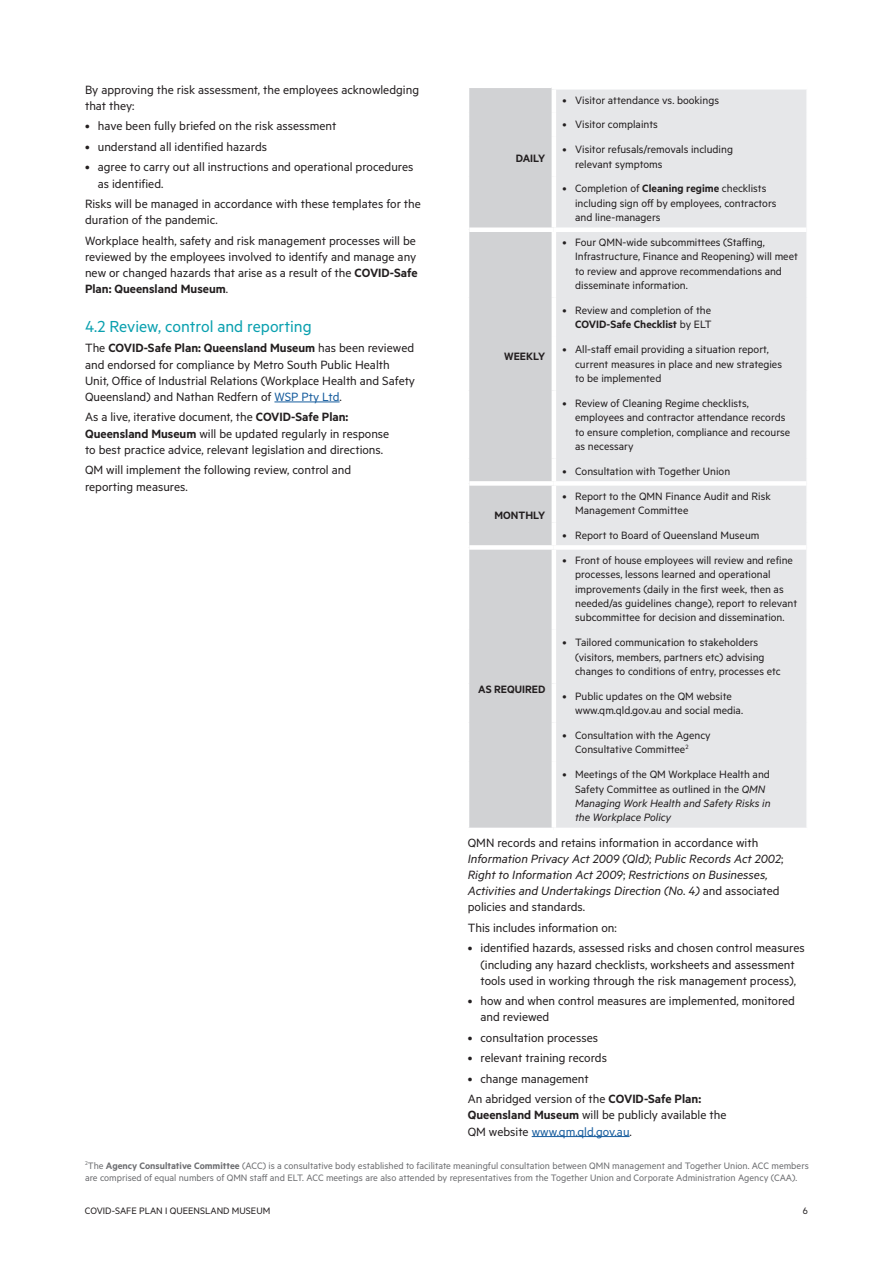
<style>
.page{position:relative;width:893px;height:1263px;background:#fff}
.page>*{position:absolute;margin:0;border:0;box-sizing:border-box;transform-origin:0 0}
.HEADER_2{font:18px "Metric";color:#0aa0af}
.BODY_TEXT{font:13.5px/16.2px "Metric";color:#231f20}
.BODY_TEXT-2{font:italic 13.5px/16.2px "Metric";color:#231f20}
.BODY_TEXT-3{font:12px/14.4px "Metric";color:#231f20}
.BODY_TEXT-4{font:600 12px "Metric";color:#231f20}
.BODY_TEXT-5{font:10.5px/12.6px "Metric";color:#6c6d70}
.t1{font:10.5px "Metric";color:#231f20}
.s1{font-weight:600}
.s2{color:#175d9e}
.s3{font-style:italic}
.s4{font-style:normal}
</style>
<div class="page">
<hr style="left:274px;top:402px;width:66px;height:1px;background:#175d9e">
<hr style="left:532px;top:1136px;width:98px;height:1px;background:#175d9e">
<div style="left:469px;top:88px;width:83px;height:740px;background:#d1d2d4"></div>
<div style="left:556px;top:90px;width:250px;height:738px;background:#e6e7e9"></div>
<div style="left:469px;top:227px;width:85px;height:5px;background:#fff"></div>
<div style="left:469px;top:481px;width:85px;height:5px;background:#fff"></div>
<div style="left:469px;top:545px;width:85px;height:5px;background:#fff"></div>
<div style="left:554px;top:545px;width:252px;height:5px;background:#fff"></div>
<div style="left:554px;top:227px;width:252px;height:5px;background:#fff"></div>
<div style="left:554px;top:481px;width:252px;height:5px;background:#fff"></div>
<p class="BODY_TEXT" style="left:85px;top:81px;width:336px">By approving the risk assessment, the employees acknowledging that they:</p>
<p class="BODY_TEXT" style="left:85px;top:118px;width:253px">• have been fully briefed on the risk assessment</p>
<p class="BODY_TEXT" style="left:85px;top:138px;width:184px">• understand all identified hazards</p>
<p class="BODY_TEXT" style="left:98px;top:159px;width:317px;text-indent:-13px">• agree to carry out all instructions and operational procedures as identified.</p>
<p class="BODY_TEXT" style="left:85px;top:195px;width:337px">Risks will be managed in accordance with these templates for the duration of the pandemic.</p>
<p class="BODY_TEXT" style="left:85px;top:232px;width:334px">Workplace health, safety and risk management processes will be reviewed by the employees involved to identify and manage any new or changed hazards that arise as a result of the <span class="s1">COVID-Safe Plan: Queensland Museum</span>.</p>
<p class="HEADER_2" style="left:85px;top:316px;width:228px">4.2 Review, control and reporting</p>
<p class="BODY_TEXT" style="left:85px;top:340px;width:332px">The <span class="s1">COVID-Safe Plan: Queensland Museum</span> has been reviewed and endorsed for compliance by Metro South Public Health Unit, Office of Industrial Relations (Workplace Health and Safety Queensland) and Nathan Redfern of <span class="s2">WSP Pty Ltd</span>.</p>
<p class="BODY_TEXT" style="left:85px;top:409px;width:306px">As a live, iterative document, the <span class="s1">COVID-Safe Plan:<br>Queensland Museum</span> will be updated regularly in response to best practice advice, relevant legislation and directions.</p>
<p class="BODY_TEXT" style="left:85px;top:461px;width:268px">QM will implement the following review, control and reporting measures.</p>
<p class="BODY_TEXT-4" style="left:516px;top:152px;width:31px">DAILY</p>
<p class="BODY_TEXT-4" style="left:504px;top:350px;width:43px">WEEKLY</p>
<p class="BODY_TEXT-4" style="left:494px;top:508px;width:52px">MONTHLY</p>
<p class="BODY_TEXT-3" style="left:562px;top:92px;width:158px">• Visitor attendance vs. bookings</p>
<p class="BODY_TEXT-3" style="left:562px;top:117px;width:97px">• Visitor complaints</p>
<p class="BODY_TEXT-3" style="left:575px;top:142px;width:159px;text-indent:-13px">• Visitor refusals/removals including relevant symptoms</p>
<p class="BODY_TEXT-3" style="left:575px;top:181px;width:203px;text-indent:-13px">• Completion of <span class="s1">Cleaning regime</span> checklists including sign off by employees, contractors and line-managers</p>
<p class="BODY_TEXT-3" style="left:575px;top:235px;width:224px;text-indent:-13px">• Four QMN-wide subcommittees (Staffing, Infrastructure, Finance and Reopening) will meet to review and approve recommendations and disseminate information.</p>
<p class="BODY_TEXT-3" style="left:562px;top:303px;width:151px;text-align:right">• Review and completion of the<br><span class="s1">COVID‑Safe Checklist</span> by ELT</p>
<p class="BODY_TEXT-3" style="left:575px;top:342px;width:208px;text-indent:-13px">• All-staff email providing a situation report, current measures in place and new strategies to be implemented</p>
<p class="BODY_TEXT-3" style="left:575px;top:395px;width:217px;text-indent:-13px">• Review of Cleaning Regime checklists, employees and contractor attendance records to ensure completion, compliance and recourse as necessary</p>
<p class="BODY_TEXT-3" style="left:562px;top:463px;width:169px">• Consultation with Together Union</p>
<p class="BODY_TEXT-3" style="left:575px;top:488px;width:197px;text-indent:-13px">• Report to the QMN Finance Audit and Risk<br>Management Committee</p>
<p class="BODY_TEXT-3" style="left:562px;top:528px;width:199px">• Report to Board of Queensland Museum</p>
<p class="BODY_TEXT-3" style="left:575px;top:552px;width:224px;text-indent:-13px">• Front of house employees will review and refine processes, lessons learned and operational improvements (daily in the first week, then as needed/as guidelines change), report to relevant subcommittee for decision and dissemination.</p>
<p class="BODY_TEXT-3" style="left:575px;top:635px;width:207px;text-indent:-13px">• Tailored communication to stakeholders (visitors, members, partners etc) advising changes to conditions of entry, processes etc</p>
<p class="BODY_TEXT-3" style="left:575px;top:688px;width:169px;text-indent:-13px">• Public updates on the QM website www.qm.qld.gov.au and social media.</p>
<p class="BODY_TEXT-3" style="left:575px;top:728px;width:137px;text-indent:-13px">• Consultation with the Agency<br>Consultative Committee<sup>2</sup></p>
<p class="BODY_TEXT-3" style="left:575px;top:767px;width:197px;text-indent:-13px">• Meetings of the QM Workplace Health and Safety Committee as outlined in the <span class="s3">QMN Managing Work Health and Safety Risks in the Workplace Policy</span></p>
<p class="BODY_TEXT-2" style="left:468px;top:834px;width:317px"><span class="s4">QMN records and retains information in accordance with </span>Information Privacy Act 2009 (Qld)<span class="s4">;</span> Public Records Act 2002<span class="s4">; </span>Right to Information Act 2009<span class="s4">;</span> Restrictions on Businesses, Activities and Undertakings Direction (No. 4) <span class="s4">and associated policies and standards.</span></p>
<p class="BODY_TEXT" style="left:468px;top:919px;width:151px">This includes information on:</p>
<p class="BODY_TEXT" style="left:468px;top:939px;width:339px;text-align:center">• identified hazards, assessed risks and chosen control measures (including any hazard checklists, worksheets and assessment tools used in working through the risk management process),</p>
<p class="BODY_TEXT" style="left:480px;top:992px;width:316px;text-indent:-13px">• how and when control measures are implemented, monitored and reviewed</p>
<p class="BODY_TEXT" style="left:468px;top:1029px;width:132px">• consultation processes</p>
<p class="BODY_TEXT" style="left:468px;top:1049px;width:141px">• relevant training records</p>
<p class="BODY_TEXT" style="left:468px;top:1070px;width:123px">• change management</p>
<p class="BODY_TEXT" style="left:468px;top:1090px;width:260px">An abridged version of the <span class="s1">COVID-Safe Plan:<br>Queensland Museum</span> will be publicly available the<br>QM website <span class="s2">www.qm.qld.gov.au</span>.</p>
<p class="BODY_TEXT-5" style="left:85px;top:1159px;width:725px"><sup>2</sup>The <span class="s1">Agency Consultative Committee</span> (ACC) is a consultative body established to facilitate meaningful consultation between QMN management and Together Union. ACC members are comprised of equal numbers of QMN staff and ELT. ACC meetings are also attended by representatives from the Together Union and Corporate Administration Agency (CAA).</p>
<p class="BODY_TEXT-4" style="left:478px;top:682px;width:69px">AS REQUIRED</p>
<p class="t1" style="left:85px;top:1205px;width:187px">COVID-SAFE PLAN I QUEENSLAND MUSEUM</p>
<p class="t1" style="left:803px;top:1205px;width:7px">6</p>
</div>
